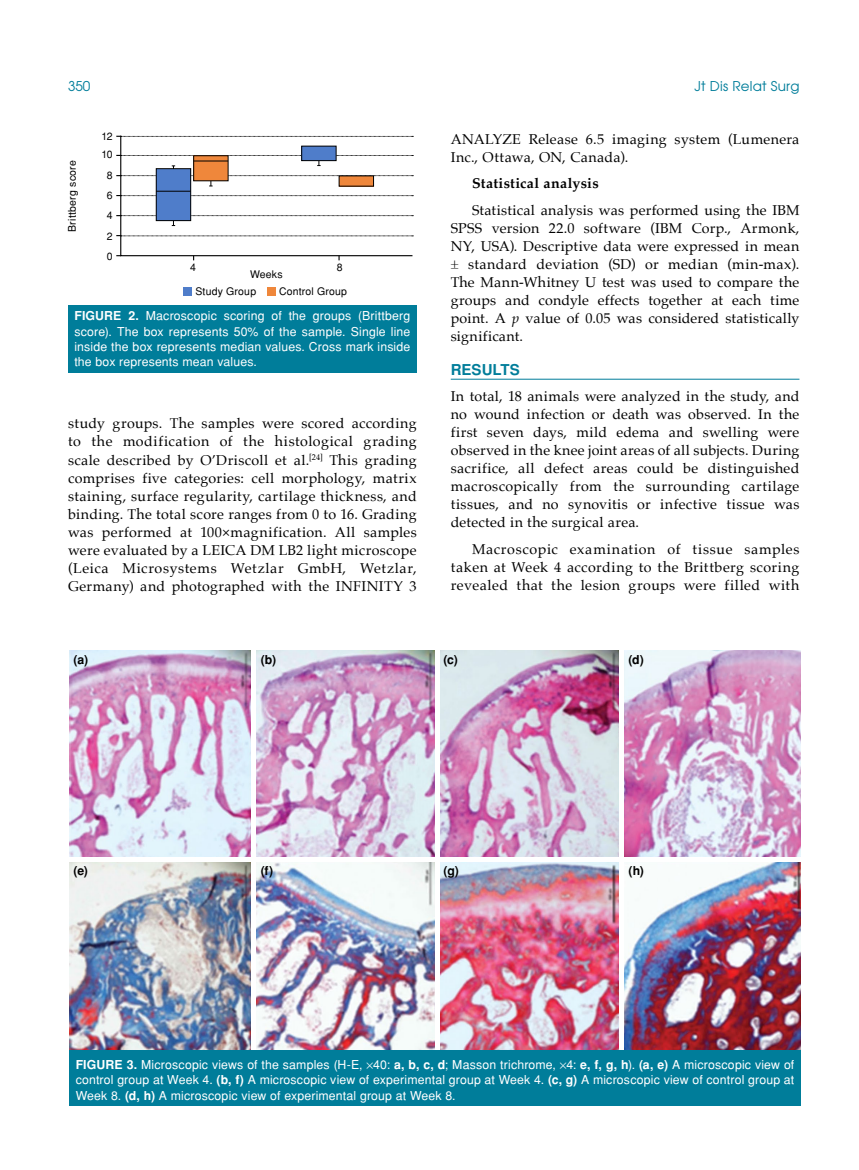
<style>
.page{position:relative;width:859px;height:1170px;background:#fff}
.page>*{position:absolute;margin:0;border:0;box-sizing:border-box;transform-origin:0 0}
.t1{font:700 15px "Helvetica Tr";letter-spacing:.005em;color:#007d9a}
.t2{font:14.25px/18px "Palatino";letter-spacing:.025em;color:#000;text-align:justify}
.t3{font:700 14.25px "Palatino";letter-spacing:.025em;color:#000}
.t4{font:13.5px "Avant Garde Tr";letter-spacing:.015em;color:#007d9a}
.t5{font:12.3px/15.3px "Helvetica Normal Tr";letter-spacing:.01em;color:#fff;text-align:justify}
.t6{font:700 12.3px "Helvetica Tr";color:#000}
.t7{font:10.5px/20.2px "Helvetica Normal Tr";letter-spacing:.02em;color:#000}
.s1{font-family:"Helvetica Tr";font-weight:700}
.s2{font-style:italic}
</style>
<div class="page">
<hr style="left:451px;top:379px;width:348px;height:1px;background:#007d9a">
<svg style="left:116px;top:135px;width:298px;height:125px"></svg>
<div style="left:194px;top:156px;width:34px;height:25px;background:#ef873b"></div>
<div style="left:193px;top:155px;width:35px;height:26px;border:1px solid #000"></div>
<div style="left:156px;top:169px;width:35px;height:51px;background:#4f7dca"></div>
<div style="left:156px;top:168px;width:35px;height:53px;border:1px solid #000"></div>
<div style="left:302px;top:146px;width:34px;height:15px;background:#4f7dca"></div>
<div style="left:301px;top:146px;width:35px;height:15px;border:1px solid #000"></div>
<div style="left:184px;top:287px;width:8px;height:9px;background:#4f7dca"></div>
<div style="left:268px;top:287px;width:8px;height:9px;background:#ef873b"></div>
<hr style="left:156px;top:191px;width:35px;height:1px;background:#000">
<hr style="left:194px;top:161px;width:34px;height:1px;background:#000">
<div style="left:68px;top:305px;width:349px;height:67px;background:#007d9a"></div>
<img style="left:69px;top:651px;width:732px;height:399px">
<div style="left:251px;top:649px;width:5px;height:403px;background:#fff"></div>
<div style="left:68px;top:856px;width:734px;height:5px;background:#fff"></div>
<div style="left:435px;top:649px;width:5px;height:403px;background:#fff"></div>
<hr style="left:620px;top:649px;width:4px;height:403px;background:#fff">
<div style="left:69px;top:1050px;width:732px;height:56px;background:#007d9a"></div>
<p class="t4" style="left:68px;top:77px;width:24px">350</p>
<p class="t4" style="left:694px;top:77px;width:106px">Jt Dis Relat Surg</p>
<p class="t7" style="left:62px;top:232px;width:73px;rotate:-90deg">Brittberg score</p>
<p class="t7" style="left:101px;top:126px;width:13px;line-height:18.9px">12<br>10</p>
<p class="t7" style="left:107px;top:185px;width:7px">6</p>
<p class="t7" style="left:107px;top:165px;width:7px">8</p>
<p class="t7" style="left:107px;top:205px;width:7px;text-align:justify">4<br>2<br>0</p>
<p class="t7" style="left:190px;top:257px;width:7px">4</p>
<p class="t7" style="left:337px;top:257px;width:7px">8</p>
<p class="t7" style="left:250px;top:264px;width:34px">Weeks</p>
<p class="t7" style="left:195px;top:281px;width:62px">Study Group</p>
<p class="t7" style="left:279px;top:281px;width:70px">Control Group</p>
<p class="t5" style="left:74px;top:308px;width:337px"><span class="s1">FIGURE 2.</span> Macroscopic scoring of the groups (Brittberg score). The box represents 50% of the sample. Single line inside the box represents median values. Cross mark inside the box represents mean values.</p>
<p class="t2" style="left:68px;top:414px;width:350px">study groups. The samples were scored according to the modification of the histological grading scale described by O’Driscoll et al.<sup>[24]</sup> This grading comprises five categories: cell morphology, matrix staining, surface regularity, cartilage thickness, and binding. The total score ranges from 0 to 16. Grading was performed at 100×magnification. All samples were evaluated by a LEICA DM LB2 light microscope (Leica Microsystems Wetzlar GmbH, Wetzlar, Germany) and photographed with the INFINITY 3</p>
<p class="t6" style="left:74px;top:652px;width:16px">(a)</p>
<p class="t6" style="left:261px;top:652px;width:17px">(b)</p>
<p class="t2" style="left:451px;top:130px;width:350px">ANALYZE Release 6.5 imaging system (Lumenera<br>Inc., Ottawa, ON, Canada).</p>
<p class="t3" style="left:472px;top:171px;width:128px">Statistical analysis</p>
<p class="t2" style="left:451px;top:201px;width:350px;text-indent:21px">Statistical analysis was performed using the IBM SPSS version 22.0 software (IBM Corp., Armonk, NY, USA). Descriptive data were expressed in mean ± standard deviation (SD) or median (min-max).<br>The Mann-Whitney U test was used to compare the groups and condyle effects together at each time point. A <span class="s2">p</span> value of 0.05 was considered statistically significant.</p>
<p class="t1" style="left:451px;top:360px;width:71px">RESULTS</p>
<p class="t2" style="left:451px;top:387px;width:350px">In total, 18 animals were analyzed in the study, and no wound infection or death was observed. In the first seven days, mild edema and swelling were observed in the knee joint areas of all subjects. During sacrifice, all defect areas could be distinguished macroscopically from the surrounding cartilage tissues, and no synovitis or infective tissue was detected in the surgical area.</p>
<p class="t2" style="left:451px;top:539px;width:350px;text-indent:21px">Macroscopic examination of tissue samples taken at Week 4 according to the Brittberg scoring revealed that the lesion groups were filled with</p>
<p class="t6" style="left:443px;top:652px;width:16px">(c)</p>
<p class="t6" style="left:628px;top:652px;width:17px">(d)</p>
<p class="t6" style="left:74px;top:863px;width:16px">(e)</p>
<p class="t6" style="left:261px;top:863px;width:14px">(f)</p>
<p class="t6" style="left:443px;top:863px;width:17px">(g)</p>
<p class="t6" style="left:628px;top:863px;width:17px">(h)</p>
<p class="t5" style="left:76px;top:1056px;width:720px"><span class="s1">FIGURE 3.</span> Microscopic views of the samples (H-E, 40: <span class="s1">a, b, c, d</span>; Masson trichrome, 4: <span class="s1">e, f, g, h</span>). <span class="s1">(a, e)</span> A microscopic view of control group at Week 4. <span class="s1">(b, f)</span> A microscopic view of experimental group at Week 4. <span class="s1">(c, g)</span> A microscopic view of control group at Week 8. <span class="s1">(d, h)</span> A microscopic view of experimental group at Week 8.</p>
</div>
